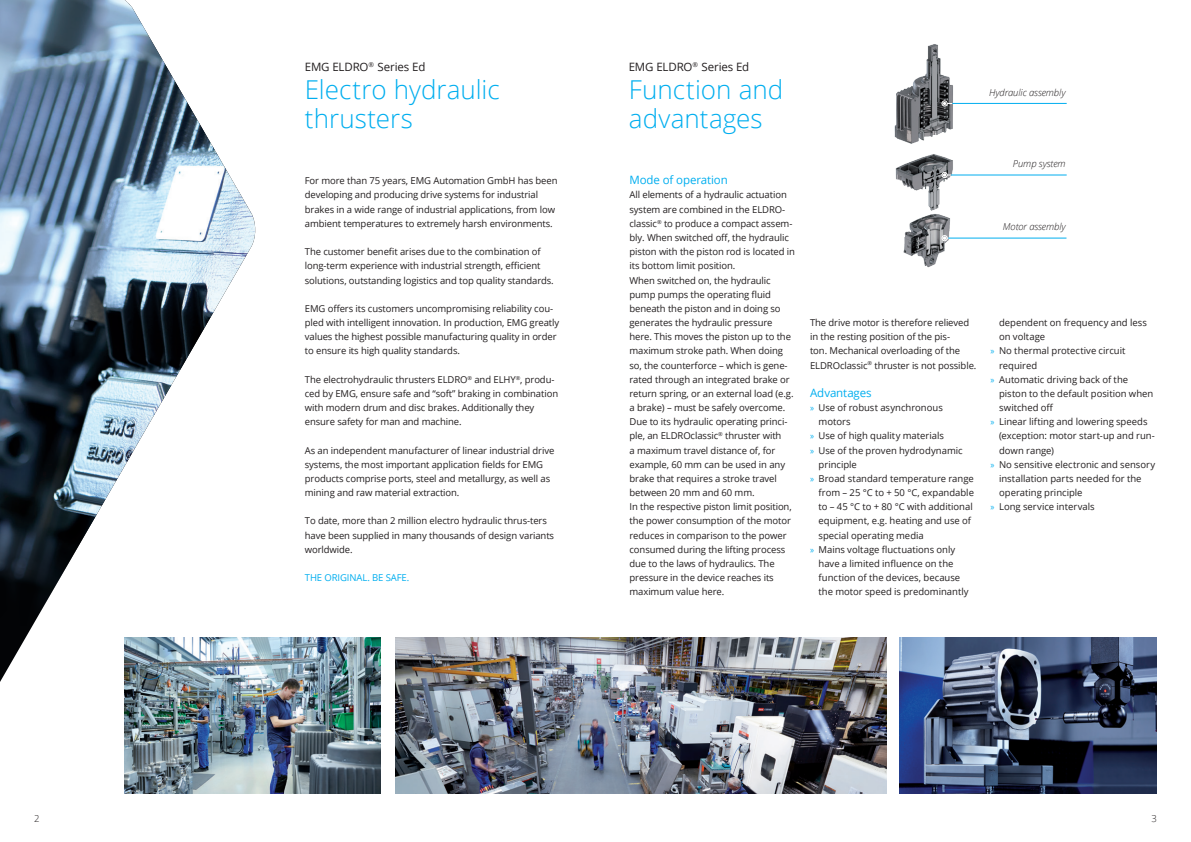
<style>
.page{position:relative;width:1191px;height:842px;background:#fff}
.page>*{position:absolute;margin:0;border:0;box-sizing:border-box;transform-origin:0 0}
.t1{font:300 26px/28.3px "Open Sans";color:#00aeef}
.t2{font:11.5px "Open Sans";letter-spacing:-.01em;color:#231f20}
.t3{font:11.5px "Open Sans";letter-spacing:-.01em;color:#00aeef}
.t4{font:9.5px/14.2px "Open Sans";letter-spacing:-.01em;color:#231f20}
.t5{font:italic 300 9.5px "Open Sans";letter-spacing:-.01em;color:#231f20}
.t6{font:9.5px "Open Sans";letter-spacing:-.01em;color:#00aeef}
.t7{font:300 9.5px "Open Sans";color:#231f20}
.s1{font-family:"Myriad Pro";color:#00aeef}
</style>
<div class="page">
<svg style="left:0;top:625px;width:256px;height:57px"></svg>
<img style="left:0;top:0;width:256px;height:625px">
<img style="left:395px;top:638px;width:491px;height:156px">
<img style="left:124px;top:638px;width:257px;height:156px">
<img style="left:899px;top:638px;width:257px;height:156px">
<img style="left:894px;top:44px;width:78px;height:224px">
<svg style="left:941px;top:101px;width:11px;height:5px"></svg>
<svg style="left:941px;top:172px;width:10px;height:6px"></svg>
<svg style="left:941px;top:235px;width:10px;height:6px"></svg>
<hr style="left:952px;top:103px;width:114px;height:1px;background:#00aeef">
<hr style="left:951px;top:175px;width:115px;height:1px;background:#00aeef">
<hr style="left:948px;top:238px;width:118px;height:1px;background:#00aeef">
<p class="t2" style="left:305px;top:59px;width:122px">EMG ELDRO<sup>®</sup> Series Ed</p>
<h1 class="t1" style="left:305px;top:75px;width:196px">Electro hydraulic thrusters</h1>
<p class="t4" style="left:305px;top:173px;width:254px">For more than 75 years, EMG Automation GmbH has been developing and producing drive systems for industrial brakes in a wide range of industrial applications, from low ambient temperatures to extremely harsh environments.</p>
<p class="t4" style="left:305px;top:244px;width:250px">The customer benefit arises due to the combination of long-term experience with industrial strength, efficient solutions, outstanding logistics and top quality standards.</p>
<p class="t4" style="left:305px;top:301px;width:256px">EMG offers its customers uncompromising reliability cou&shy;pled with intelligent innovation. In production, EMG greatly values the highest possible manufacturing quality in order to ensure its high quality standards.</p>
<p class="t4" style="left:305px;top:372px;width:255px">The electrohydraulic thrusters ELDRO<sup>®</sup> and ELHY<sup>®</sup>, produ&shy;ced by EMG, ensure safe and “soft” braking in combination with modern drum and disc brakes. Additionally they ensure safety for man and machine.</p>
<p class="t4" style="left:305px;top:443px;width:251px">As an independent manufacturer of linear industrial drive systems, the most important application fields for EMG products comprise ports, steel and metallurgy, as well as mining and raw material extraction.</p>
<p class="t4" style="left:305px;top:514px;width:251px">To date, more than 2 million electro hydraulic thrus-ters have been supplied in many thousands of design variants worldwide.</p>
<p class="t6" style="left:305px;top:571px;width:106px">THE ORIGINAL. BE SAFE.</p>
<p class="t2" style="left:629px;top:59px;width:122px">EMG ELDRO<sup>®</sup> Series Ed</p>
<h1 class="t1" style="left:629px;top:75px;width:156px">Function and advantages</h1>
<p class="t5" style="left:989px;top:86px;width:78px">Hydraulic assembly</p>
<p class="t5" style="left:1013px;top:157px;width:54px">Pump system</p>
<p class="t3" style="left:629px;top:172px;width:100px">Mode of operation</p>
<p class="t4" style="left:629px;top:188px;width:167px">All elements of a hydraulic actuation system are combined in the ELDRO&shy;classic<sup>®</sup> to produce a compact assem&shy;bly. When switched off, the hydraulic piston with the piston rod is located in its bottom limit position.<br>When switched on, the hydraulic pump pumps the operating fluid beneath the piston and in doing so generates the hydraulic pressure here. This moves the piston up to the maximum stroke path. When doing so, the counterforce – which is gene&shy;rated through an integrated brake or return spring, or an external load (e.g. a brake) – must be safely overcome.<br>Due to its hydraulic operating princi&shy;ple, an ELDROclassic<sup>®</sup> thruster with<br>a maximum travel distance of, for example, 60 mm can be used in any brake that requires a stroke travel between 20 mm and 60 mm.<br>In the respective piston limit position, the power consumption of the motor reduces in comparison to the power consumed during the lifting process due to the laws of hydraulics. The pressure in the device reaches its maximum value here.</p>
<p class="t5" style="left:1003px;top:220px;width:64px">Motor assembly</p>
<p class="t4" style="left:810px;top:315px;width:168px">The drive motor is therefore relieved in the resting position of the pis-<br>ton. Mechanical overloading of the ELDROclassic<sup>®</sup> thruster is not possible.</p>
<p class="t3" style="left:810px;top:385px;width:63px">Advantages</p>
<p class="t4" style="left:810px;top:400px;width:134px"><span class="s1">»</span> Use of robust asynchronous</p>
<p class="t4" style="left:818px;top:414px;width:34px">motors</p>
<p class="t4" style="left:810px;top:429px;width:135px"><span class="s1">»</span> Use of high quality materials</p>
<p class="t4" style="left:810px;top:443px;width:154px"><span class="s1">»</span> Use of the proven hydrodynamic</p>
<p class="t4" style="left:818px;top:457px;width:40px">principle</p>
<p class="t4" style="left:810px;top:471px;width:165px"><span class="s1">»</span> Broad standard temperature range</p>
<p class="t4" style="left:818px;top:485px;width:157px">from – 25 °C to + 50 °C, expandable</p>
<p class="t4" style="left:818px;top:499px;width:156px">to – 45 °C to + 80 °C with additional</p>
<p class="t4" style="left:818px;top:514px;width:154px">equipment, e.g. heating and use of</p>
<p class="t4" style="left:818px;top:528px;width:107px">special operating media</p>
<p class="t4" style="left:810px;top:542px;width:147px"><span class="s1">»</span> Mains voltage fluctuations only</p>
<p class="t4" style="left:818px;top:556px;width:136px">have a limited influence on the</p>
<p class="t4" style="left:818px;top:570px;width:143px">function of the devices, because</p>
<p class="t4" style="left:818px;top:584px;width:152px">the motor speed is predominantly</p>
<p class="t4" style="left:999px;top:315px;width:149px">dependent on frequency and less</p>
<p class="t4" style="left:999px;top:329px;width:47px">on voltage</p>
<p class="t4" style="left:990px;top:344px;width:136px"><span class="s1">»</span> No thermal protective circuit</p>
<p class="t4" style="left:999px;top:358px;width:40px">required</p>
<p class="t4" style="left:990px;top:372px;width:139px"><span class="s1">»</span> Automatic driving back of the</p>
<p class="t4" style="left:999px;top:386px;width:156px">piston to the default position when</p>
<p class="t4" style="left:999px;top:400px;width:56px">switched off</p>
<p class="t4" style="left:990px;top:414px;width:158px"><span class="s1">»</span> Linear lifting and lowering speeds</p>
<p class="t4" style="left:999px;top:429px;width:157px">(exception: motor start-up and run-</p>
<p class="t4" style="left:999px;top:443px;width:56px">down range)</p>
<p class="t4" style="left:990px;top:457px;width:166px"><span class="s1">»</span> No sensitive electronic and sensory</p>
<p class="t4" style="left:999px;top:471px;width:144px">installation parts needed for the</p>
<p class="t4" style="left:999px;top:485px;width:85px">operating principle</p>
<p class="t4" style="left:990px;top:499px;width:106px"><span class="s1">»</span> Long service intervals</p>
<p class="t7" style="left:34px;top:812px;width:7px">2</p>
<p class="t7" style="left:1151px;top:812px;width:7px">3</p>
</div>
